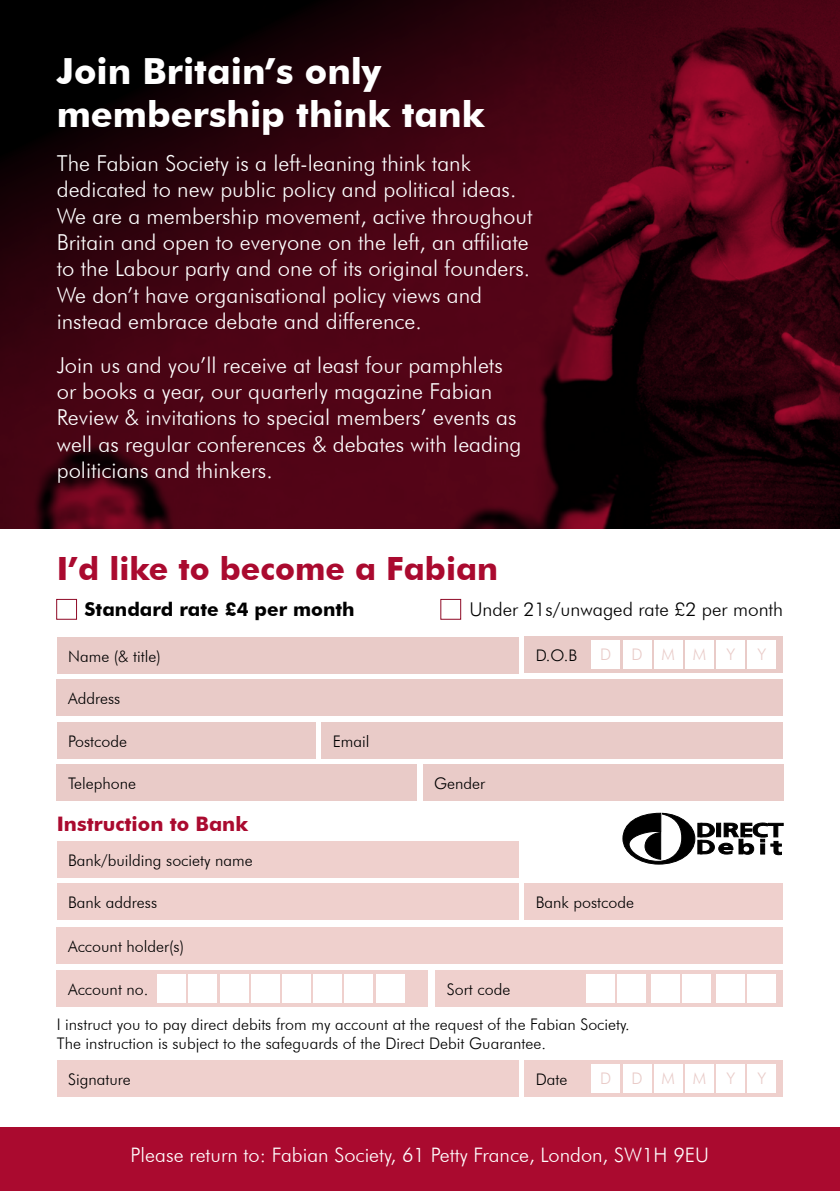
<style>
.page{position:relative;width:840px;height:1191px;background:#fff}
.page>*{position:absolute;margin:0;border:0;box-sizing:border-box;transform-origin:0 0}
.t1{font:700 36px/43.2px "Futura BT";color:#fff}
.t2{font:700 32px "Futura BT";color:#aa0a2f}
.t3{font:300 22px/26.4px "Futura BT";color:#fff}
.t4{font:300 20px "Futura BT";color:#fff}
.t5{font:700 20px "Futura BT";color:#aa0a2f}
.t6{font:300 19px "Futura BT";color:#000}
.t7{font:700 19px "Futura BT";color:#000}
.t8{font:300 16px/19.2px "Futura BT";color:#000}
.t9{font:300 16px "Futura BT";letter-spacing:1.15em;color:#e9cbc8}
</style>
<div class="page">
<svg style="left:0;top:0;width:839px;height:528px;background:#39020f"></svg>
<div style="left:57px;top:636px;width:461px;height:37px;background:#e9cbc8"></div>
<div style="left:57px;top:840px;width:461px;height:37px;background:#efd0cd"></div>
<div style="left:57px;top:1060px;width:461px;height:37px;background:#efd0cd"></div>
<div style="left:57px;top:679px;width:725px;height:37px;background:#e9cbc8"></div>
<div style="left:57px;top:883px;width:461px;height:37px;background:#efd0cd"></div>
<div style="left:57px;top:926px;width:725px;height:37px;background:#efd0cd"></div>
<div style="left:321px;top:721px;width:461px;height:37px;background:#e9cbc8"></div>
<div style="left:422px;top:764px;width:360px;height:37px;background:#e9cbc8"></div>
<div style="left:57px;top:764px;width:360px;height:37px;background:#e9cbc8"></div>
<div style="left:524px;top:636px;width:258px;height:37px;background:#e9cbc8"></div>
<div style="left:524px;top:883px;width:258px;height:37px;background:#efd0cd"></div>
<div style="left:524px;top:1060px;width:258px;height:37px;background:#efd0cd"></div>
<div style="left:435px;top:970px;width:347px;height:37px;background:#efd0cd"></div>
<div style="left:57px;top:970px;width:370px;height:37px;background:#efd0cd"></div>
<div style="left:57px;top:721px;width:258px;height:37px;background:#e9cbc8"></div>
<div style="left:591px;top:1064px;width:28px;height:28px;background:#fff"></div>
<div style="left:653px;top:1064px;width:29px;height:28px;background:#fff"></div>
<div style="left:716px;top:1064px;width:28px;height:28px;background:#fff"></div>
<div style="left:716px;top:974px;width:28px;height:29px;background:#fff"></div>
<div style="left:622px;top:1064px;width:29px;height:28px;background:#fff"></div>
<div style="left:585px;top:974px;width:29px;height:29px;background:#fff"></div>
<div style="left:617px;top:974px;width:28px;height:29px;background:#fff"></div>
<div style="left:157px;top:974px;width:29px;height:29px;background:#fff"></div>
<div style="left:189px;top:974px;width:28px;height:29px;background:#fff"></div>
<div style="left:282px;top:974px;width:28px;height:29px;background:#fff"></div>
<div style="left:313px;top:974px;width:29px;height:29px;background:#fff"></div>
<div style="left:220px;top:974px;width:28px;height:29px;background:#fff"></div>
<div style="left:251px;top:974px;width:28px;height:29px;background:#fff"></div>
<div style="left:344px;top:974px;width:29px;height:29px;background:#fff"></div>
<div style="left:376px;top:974px;width:28px;height:29px;background:#fff"></div>
<div style="left:685px;top:1064px;width:28px;height:28px;background:#fff"></div>
<div style="left:651px;top:974px;width:28px;height:29px;background:#fff"></div>
<div style="left:682px;top:974px;width:28px;height:29px;background:#fff"></div>
<div style="left:747px;top:1064px;width:28px;height:28px;background:#fff"></div>
<div style="left:747px;top:974px;width:28px;height:29px;background:#fff"></div>
<div style="left:56px;top:599px;width:21px;height:20px;background:#fff;border:1px solid #8f0a26"></div>
<div style="left:591px;top:641px;width:28px;height:28px;background:#fff"></div>
<div style="left:653px;top:641px;width:29px;height:28px;background:#fff"></div>
<div style="left:716px;top:641px;width:28px;height:28px;background:#fff"></div>
<div style="left:622px;top:641px;width:29px;height:28px;background:#fff"></div>
<div style="left:685px;top:641px;width:28px;height:28px;background:#fff"></div>
<div style="left:747px;top:641px;width:28px;height:28px;background:#fff"></div>
<svg style="left:622px;top:813px;width:72px;height:51px"></svg>
<div style="left:697px;top:823px;width:4px;height:14px;border:1px solid #000"></div>
<div style="left:697px;top:840px;width:4px;height:14px;border:1px solid #000"></div>
<svg style="left:700px;top:822px;width:82px;height:33px"></svg>
<div style="left:0;top:1127px;width:839px;height:64px;background:#aa0a2f"></div>
<h1 class="t1" style="left:57px;top:49px;width:429px">Join Britain’s only membership think tank</h1>
<p class="t3" style="left:57px;top:149px;width:477px">The Fabian Society is a left-leaning think tank dedicated to new public policy and political ideas.<br>We are a membership movement, active throughout Britain and open to everyone on the left, an affiliate to the Labour party and one of its original founders.<br>We don’t have organisational policy views and instead embrace debate and difference.</p>
<p class="t3" style="left:57px;top:351px;width:466px">Join us and you’ll receive at least four pamphlets or books a year, our quarterly magazine Fabian Review &amp; invitations to special members’ events as well as regular conferences &amp; debates with leading politicians and thinkers.</p>
<h2 class="t2" style="left:57px;top:549px;width:442px">I’d like to become a Fabian</h2>
<p class="t7" style="left:85px;top:598px;width:271px">Standard rate £4 per month</p>
<p class="t6" style="left:469px;top:598px;width:315px">Under 21s/unwaged rate £2 per month</p>
<p class="t8" style="left:68px;top:646px;width:94px">Name (&amp; title)</p>
<p class="t8" style="left:68px;top:688px;width:54px">Address</p>
<p class="t8" style="left:68px;top:731px;width:60px">Postcode</p>
<p class="t8" style="left:332px;top:731px;width:38px">Email</p>
<p class="t8" style="left:68px;top:773px;width:69px">Telephone</p>
<p class="t8" style="left:434px;top:773px;width:53px">Gender</p>
<p class="t5" style="left:57px;top:811px;width:193px">Instruction to Bank</p>
<p class="t8" style="left:68px;top:850px;width:186px">Bank/building society name</p>
<p class="t8" style="left:68px;top:892px;width:90px">Bank address</p>
<p class="t8" style="left:68px;top:936px;width:117px">Account holder(s)</p>
<p class="t8" style="left:68px;top:979px;width:82px">Account no.</p>
<p class="t8" style="left:446px;top:979px;width:65px">Sort code</p>
<p class="t8" style="left:535px;top:646px;width:43px">D.O.B</p>
<p class="t9" style="left:600px;top:644px;width:13px">D</p>
<p class="t9" style="left:631px;top:644px;width:76px">DMM</p>
<p class="t9" style="left:726px;top:644px;width:10px">Y</p>
<p class="t9" style="left:757px;top:644px;width:10px">Y</p>
<p class="t8" style="left:535px;top:892px;width:100px">Bank postcode</p>
<p class="t8" style="left:57px;top:1014px;width:574px">I instruct you to pay direct debits from my account at the request of the Fabian Society.<br>The instruction is subject to the safeguards of the Direct Debit Guarantee.</p>
<p class="t8" style="left:68px;top:1069px;width:64px">Signature</p>
<p class="t8" style="left:535px;top:1069px;width:33px">Date</p>
<p class="t9" style="left:600px;top:1068px;width:13px">D</p>
<p class="t9" style="left:631px;top:1068px;width:76px">DMM</p>
<p class="t9" style="left:757px;top:1068px;width:10px">Y</p>
<p class="t9" style="left:726px;top:1068px;width:10px">Y</p>
<p class="t4" style="left:130px;top:1142px;width:579px">Please return to: Fabian Society, 61 Petty France, London, SW1H 9EU</p>
</div>
